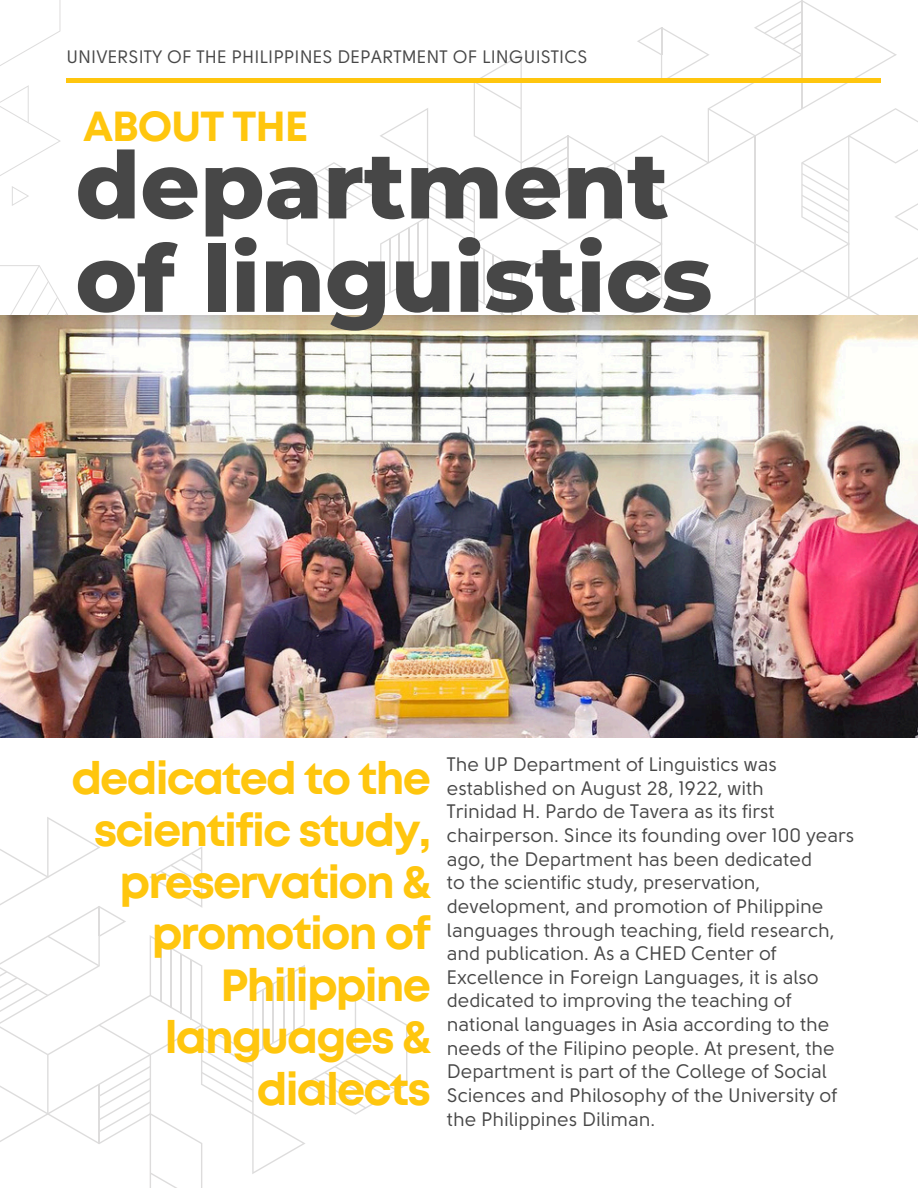
<style>
.page{position:relative;width:918px;height:1188px;background:#fff}
.page>*{position:absolute;margin:0;border:0;box-sizing:border-box;transform-origin:0 0}
.t1{font:800 93px/93.3px "Montserrat";color:#474747}
.t2{font:700 45px/51.8px "Mont";letter-spacing:-.04em;color:#ffc60e;text-align:right}
.t3{font:700 42px "Mont";letter-spacing:-.03em;color:#ffc60e}
.t4{font:19.5px/23.7px "Solomon Sans";letter-spacing:-.01em;color:#474747}
.t5{font:18px "Solomon Sans";color:#474747}
</style>
<div class="page">
<svg style="left:287px;top:0;width:631px;height:316px"></svg>
<svg style="left:0;top:0;width:60px;height:66px"></svg>
<svg style="left:0;top:85px;width:61px;height:91px"></svg>
<svg style="left:12px;top:186px;width:17px;height:20px"></svg>
<svg style="left:0;top:265px;width:76px;height:51px"></svg>
<img style="left:0;top:316px;width:918px;height:422px">
<hr style="left:66px;top:79px;width:815px;height:3px;background:#ffc60e">
<svg style="left:0;top:817px;width:407px;height:371px"></svg>
<h4 class="t5" style="left:66px;top:48px;width:523px">UNIVERSITY OF THE PHILIPPINES DEPARTMENT OF LINGUISTICS</h4>
<p class="t3" style="left:83px;top:111px;width:227px">ABOUT THE</p>
<p class="t1" style="left:75px;top:138px;width:639px">department of linguistics</p>
<p class="t2" style="left:71px;top:756px;width:361px">dedicated to the scientific study, preservation &amp; promotion of<br>Philippine languages &amp; dialects</p>
<p class="t4" style="left:447px;top:753px;width:332px">The UP Department of Linguistics was established on August 28, 1922, with</p>
<h2 class="t4" style="left:447px;top:801px;width:409px">Trinidad H. Pardo de Tavera as its first chairperson. Since its founding over 100 years ago, the Department has been dedicated</h2>
<h1 class="t4" style="left:447px;top:872px;width:392px">to the scientific study, preservation, development, and promotion of Philippine languages through teaching, field research, and publication. As a CHED Center of Excellence in Foreign Languages, it is also dedicated to improving the teaching of national languages in Asia according to the needs of the Filipino people. At present, the Department is part of the College of Social Sciences and Philosophy of the University of the Philippines Diliman.</h1>
</div>
